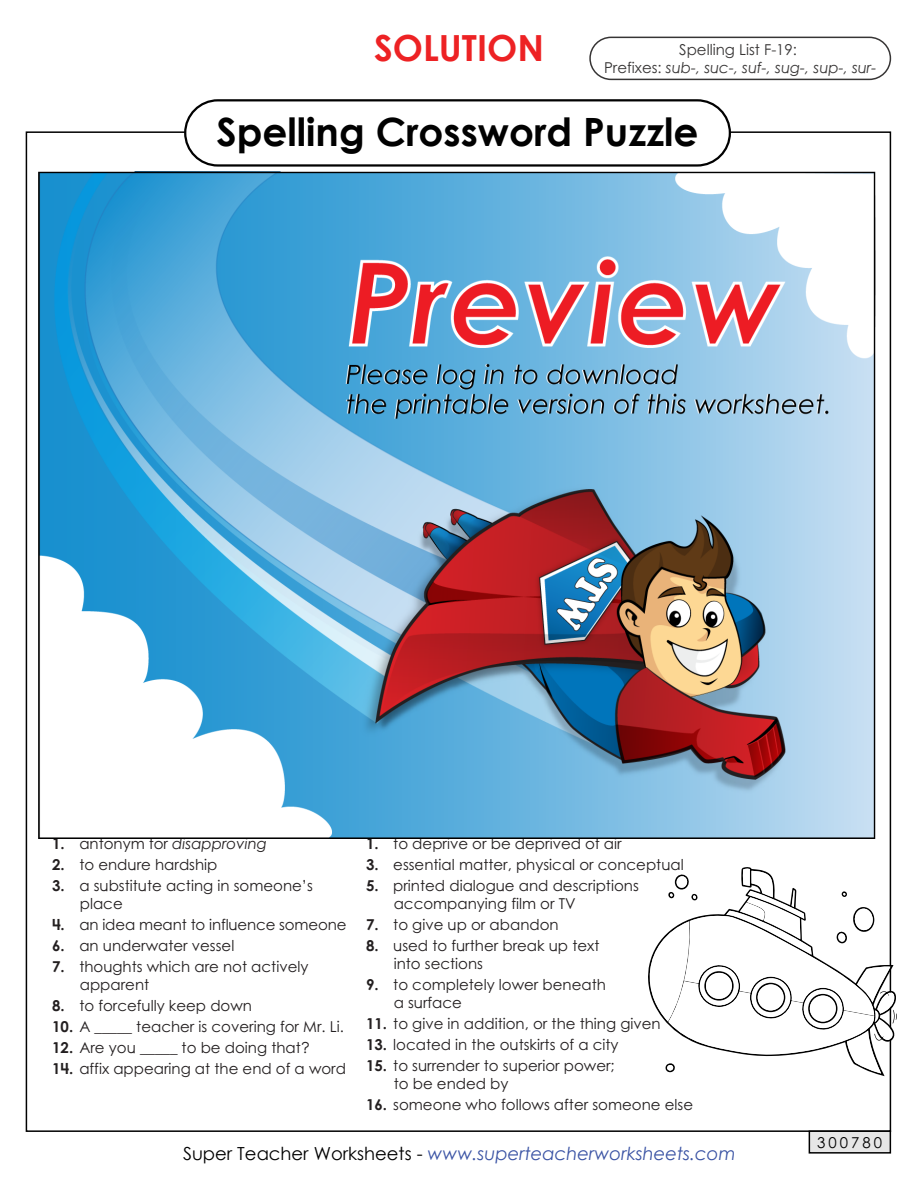
<style>
.page{position:relative;width:918px;height:1188px;background:#fff}
.page>*{position:absolute;margin:0;border:0;box-sizing:border-box;transform-origin:0 0}
.t1{font:700 39px "Century Gothic 2";color:#010101}
.t2{font:700 36px "Century Gothic 2";color:#ed2224}
.t3{font:italic 18px "Century Gothic 2";color:#3a53a4}
.t4{font:15px/18px "Century STW4";color:#231f20}
.t5{font:italic 15px/18px "Century STW4";color:#373535;text-align:center}
.t6{font:italic 15px "Century STW4";color:#231f20}
.t7{font:15px "Century STW4";letter-spacing:.2em;color:#010101}
.s1{font-style:normal}
.s2{font-weight:700;font-style:normal}
.s3{font-weight:700}
.s4{font-style:normal;color:#010101}
</style>
<div class="page">
<div style="left:184px;top:99px;width:547px;height:68px;border:2px solid #010101;border-radius:33px"></div>
<div style="left:809px;top:1130px;width:82px;height:24px;background:#e6e6e6;border:2px solid #010101"></div>
<div style="left:589px;top:37px;width:302px;height:43px;border:2px solid #373535;border-radius:21px"></div>
<svg style="left:649px;top:869px;width:248px;height:204px"></svg>
<div style="left:706px;top:973px;width:26px;height:26px;background:#fff;border-radius:50%"></div>
<div style="left:758px;top:984px;width:26px;height:26px;background:#fff;border-radius:50%"></div>
<div style="left:810px;top:996px;width:26px;height:26px;background:#fff;border-radius:50%"></div>
<img style="left:38px;top:172px;width:838px;height:666px">
<h2 class="t2" style="left:374px;top:20px;width:171px">SOLUTION</h2>
<p class="t5" style="left:604px;top:40px;width:274px"><span class="s1">Spelling List F-19:<br>Prefixes:</span> sub-, suc-, suf-, sug-, sup-, sur-</p>
<h1 class="t1" style="left:217px;top:102px;width:484px">Spelling Crossword Puzzle</h1>
<p class="t6" style="left:52px;top:833px;width:216px"><span class="s2">1.</span> <span class="s1">antonym for</span> disapproving</p>
<p class="t4" style="left:52px;top:856px;width:167px"><span class="s3">2.</span> to endure hardship</p>
<p class="t4" style="left:80px;top:877px;width:235px;text-indent:-28px"><span class="s3">3.</span> a substitute acting in someone’s place</p>
<p class="t4" style="left:52px;top:916px;width:296px"><span class="s3">4.</span> an idea meant to influence someone</p>
<p class="t4" style="left:52px;top:937px;width:184px"><span class="s3">6.</span> an underwater vessel</p>
<p class="t4" style="left:80px;top:958px;width:230px;text-indent:-28px"><span class="s3">7.</span> thoughts which are not actively apparent</p>
<p class="t4" style="left:52px;top:997px;width:201px"><span class="s3">8.</span> to forcefully keep down</p>
<p class="t4" style="left:52px;top:1018px;width:293px"><span class="s3">10.</span> A _____ teacher is covering for Mr. Li.</p>
<p class="t4" style="left:52px;top:1039px;width:259px"><span class="s3">12.</span> Are you _____ to be doing that?</p>
<p class="t4" style="left:52px;top:1060px;width:295px"><span class="s3">14.</span> affix appearing at the end of a word</p>
<p class="t4" style="left:366px;top:835px;width:257px"><span class="s3">1.</span> to deprive or be deprived of air</p>
<p class="t4" style="left:366px;top:856px;width:319px"><span class="s3">3.</span> essential matter, physical or conceptual</p>
<p class="t4" style="left:394px;top:877px;width:247px;text-indent:-28px"><span class="s3">5.</span> printed dialogue and descriptions accompanying film or TV</p>
<p class="t4" style="left:366px;top:916px;width:194px"><span class="s3">7.</span> to give up or abandon</p>
<p class="t4" style="left:394px;top:937px;width:207px;text-indent:-28px"><span class="s3">8.</span> used to further break up text into sections</p>
<p class="t4" style="left:394px;top:976px;width:214px;text-indent:-28px"><span class="s3">9.</span> to completely lower beneath a surface</p>
<p class="t4" style="left:366px;top:1015px;width:296px"><span class="s3">11.</span> to give in addition, or the thing given</p>
<p class="t4" style="left:366px;top:1036px;width:254px"><span class="s3">13.</span> located in the outskirts of a city</p>
<p class="t4" style="left:394px;top:1057px;width:223px;text-indent:-28px"><span class="s3">15.</span> to surrender to superior power; to be ended by</p>
<p class="t4" style="left:366px;top:1096px;width:328px"><span class="s3">16.</span> someone who follows after someone else</p>
<p class="t3" style="left:183px;top:1141px;width:554px"><span class="s4">Super Teacher Worksheets -</span> www.superteacherworksheets.com</p>
<p class="t7" style="left:817px;top:1132px;width:66px">300780</p>
</div>
